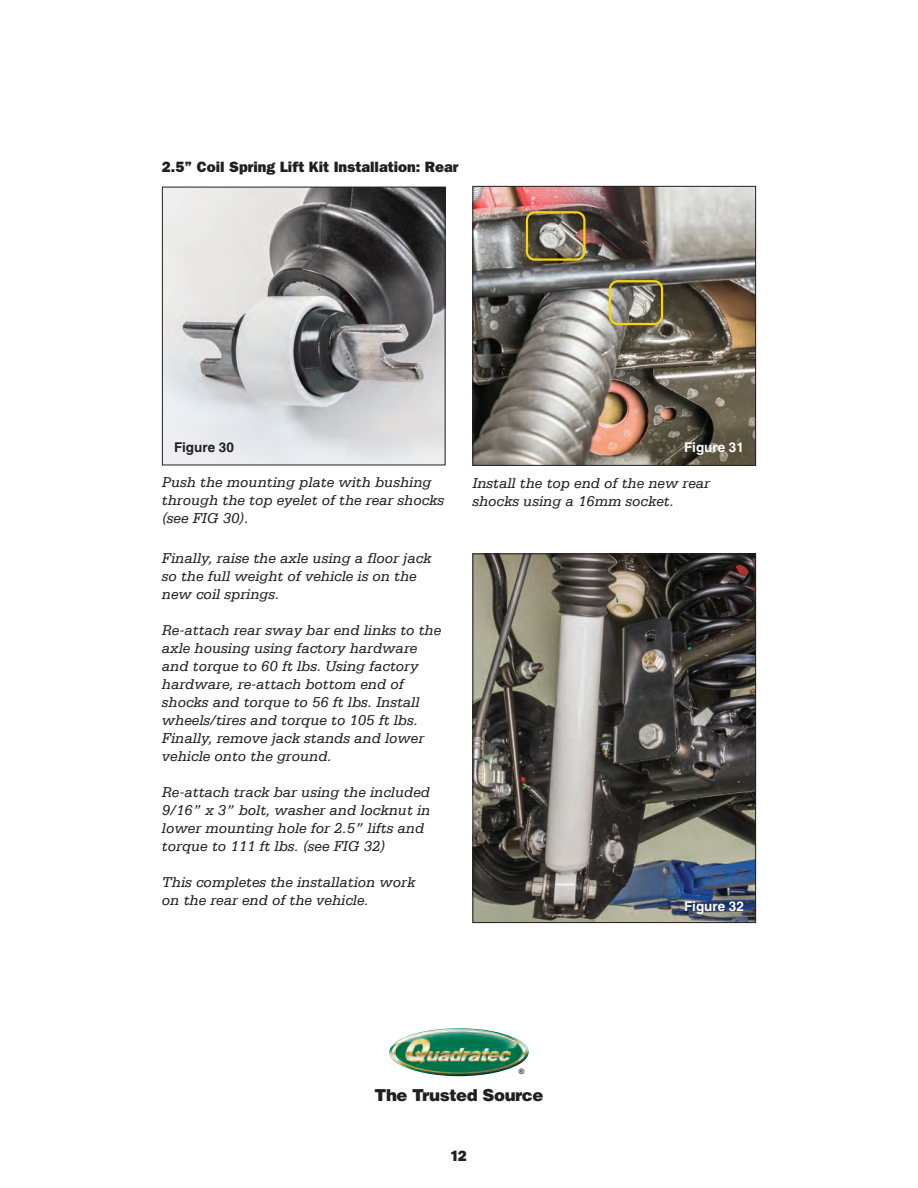
<style>
.page{position:relative;width:918px;height:1188px;background:#fff}
.page>*{position:absolute;margin:0;border:0;box-sizing:border-box;transform-origin:0 0}
.t1{font:900 16.5px "Helvetica";letter-spacing:-.025em;color:#231f20}
.t2{font:italic 15px/18px "Serifa LT";color:#231f20}
.t3{font:800 15px "New Franklin Gothic";color:#231f20}
.t4{font:700 condensed 13.5px "Helvetica";color:#fff}
.t5{font:700 condensed 13.5px "Helvetica";color:#231f20}
.t6{font:700 7.5px "Arial";color:#231f20}
</style>
<div class="page">
<img style="left:389px;top:1028px;width:140px;height:48px">
<img style="left:164px;top:189px;width:280px;height:274px">
<div style="left:162px;top:187px;width:284px;height:278px;border:1px solid #231f20"></div>
<img style="left:474px;top:188px;width:280px;height:276px">
<div style="left:472px;top:186px;width:284px;height:280px;border:1px solid #231f20"></div>
<img style="left:474px;top:556px;width:280px;height:365px">
<div style="left:472px;top:554px;width:284px;height:369px;border:1px solid #231f20"></div>
<svg style="left:526px;top:211px;width:60px;height:50px;background:#867c59"></svg>
<svg style="left:609px;top:280px;width:54px;height:45px;background:#968d68"></svg>
<p class="t3" style="left:162px;top:162px;width:298px">2.5” Coil Spring Lift Kit Installation: Rear</p>
<p class="t5" style="left:174px;top:443px;width:61px">Figure 30</p>
<p class="t4" style="left:684px;top:443px;width:61px">Figure 31</p>
<p class="t2" style="left:162px;top:473px;width:284px">Push the mounting plate with bushing through the top eyelet of the rear shocks (see FIG 30).</p>
<p class="t2" style="left:472px;top:474px;width:239px">Install the top end of the new rear shocks using a 16mm socket.</p>
<p class="t2" style="left:162px;top:550px;width:271px">Finally, raise the axle using a floor jack so the full weight of vehicle is on the new coil springs.</p>
<p class="t2" style="left:162px;top:622px;width:281px">Re-attach rear sway bar end links to the axle housing using factory hardware and torque to 60 ft lbs. Using factory hardware, re-attach bottom end of shocks and torque to 56 ft lbs. Install wheels/tires and torque to 105 ft lbs.<br>Finally, remove jack stands and lower vehicle onto the ground.</p>
<p class="t2" style="left:162px;top:784px;width:270px">Re-attach track bar using the included 9/16” x 3” bolt, washer and locknut in lower mounting hole for 2.5” lifts and torque to 111 ft lbs. (see FIG 32)</p>
<p class="t2" style="left:162px;top:874px;width:255px">This completes the installation work on the rear end of the vehicle.</p>
<p class="t4" style="left:684px;top:902px;width:61px">Figure 32</p>
<p class="t6" style="left:519px;top:1067px;width:7px">®</p>
<p class="t1" style="left:375px;top:1089px;width:170px">The Trusted Source</p>
<p class="t3" style="left:451px;top:1151px;width:17px">12</p>
</div>
